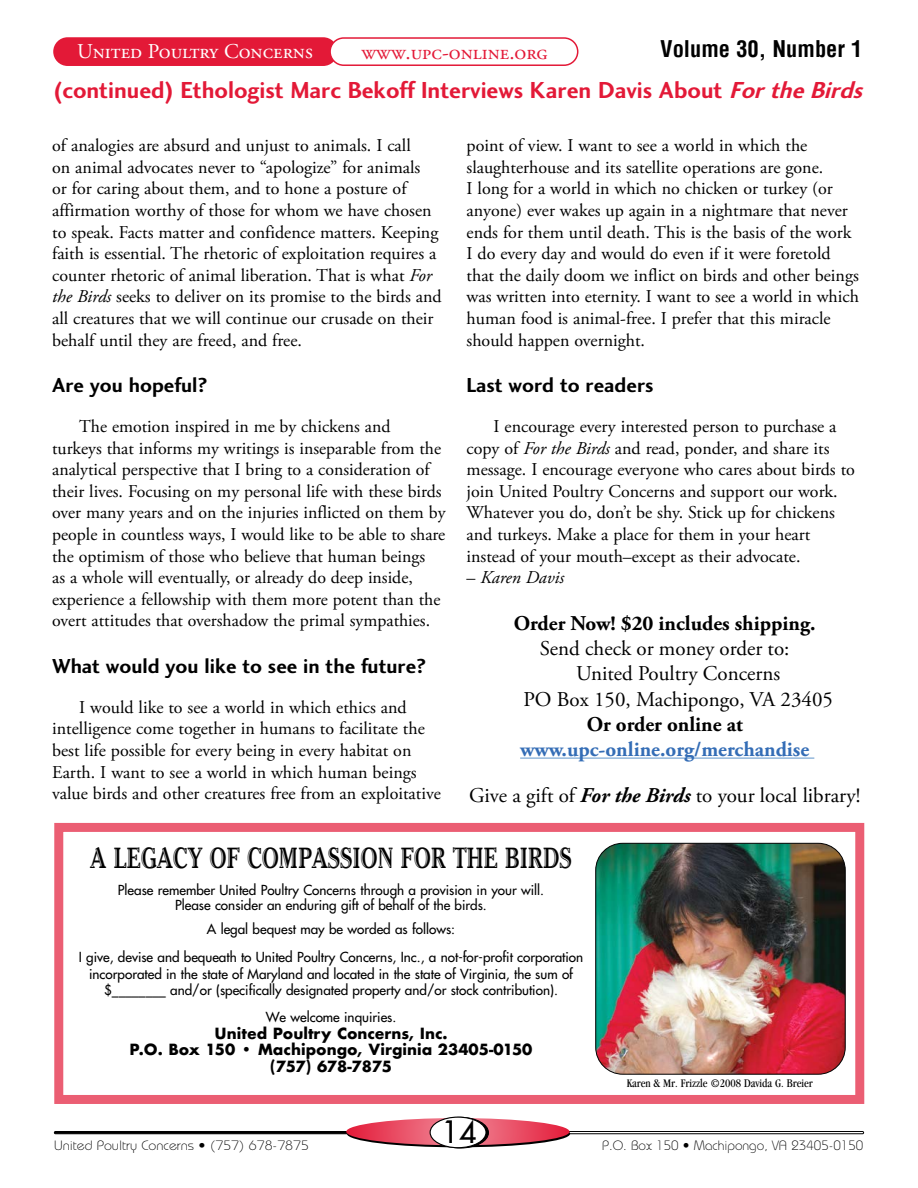
<style>
.page{position:relative;width:918px;height:1188px;background:#fff}
.page>*{position:absolute;margin:0;border:0;box-sizing:border-box;transform-origin:0 0}
.t1{font:700 30px "Cheltenham Handtooled";color:#000;scale:.75 1}
.t2{font:30px "Futura";color:#000}
.t3{font:24px "Charlotte Sans Bold Plain";color:#e31937}
.t4{font:700 condensed 22.5px "Helvetica";color:#000}
.t5{font:21px "Adobe Garamond Pro";color:#000}
.t6{font:700 21px/45.9px "Adobe Garamond Pro";color:#346db6;text-align:center}
.t7{font:21px "Charlotte Sans Bold Plain";color:#000}
.t8{font:700 21px "Adobe Garamond Pro";color:#000}
.t9{font:21px "Adobe Garamond Pro";color:#fff}
.t10{font:21px "Adobe Garamond Pro";color:#e31937}
.t11{font:18px/21.6px "Adobe Garamond Pro";color:#000}
.t12{font:italic 18px "Adobe Garamond Pro";color:#000}
.t13{font:700 15px/16.5px "Futura";color:#000;text-align:center}
.t14{font:13.5px/15px "Futura";color:#000;text-align:center}
.t15{font:300 13.5px "Bauhaus";color:#000;scale:1.05 1}
.t16{font:300 13.5px "Bauhaus";color:#000}
.t17{font:condensed 12px "Garamond";color:#000}
.s1{font-style:italic}
.s2{font-style:normal}
.s3{font-weight:400;color:#000}
.s4{font-style:italic;color:#000}
</style>
<div class="page">
<div style="left:54px;top:1131px;width:414px;height:3px;border:1px solid #000"></div>
<div style="left:450px;top:1131px;width:414px;height:3px;border:1px solid #000"></div>
<svg style="left:347px;top:1120px;width:223px;height:27px"></svg>
<svg style="left:346px;top:1118px;width:224px;height:27px;background:#e64e64"></svg>
<div style="left:433px;top:1117px;width:55px;height:31px;background:#000;border-radius:50%"></div>
<div style="left:432px;top:1117px;width:57px;height:32px;border:1px solid #000;border-radius:50%"></div>
<div style="left:430px;top:1117px;width:56px;height:31px;background:#fff;border-radius:50%"></div>
<div style="left:430px;top:1117px;width:57px;height:31px;border:1px solid #000;border-radius:50%"></div>
<div style="left:53px;top:37px;width:285px;height:29px;background:#e31937;border-radius:14px"></div>
<div style="left:330px;top:38px;width:248px;height:27px;background:#fff;border-radius:14px"></div>
<div style="left:329px;top:37px;width:249px;height:29px;border:2px solid #e31937;border-radius:14px"></div>
<div style="left:54px;top:823px;width:810px;height:281px;border:9px solid #eb5e73"></div>
<img style="left:597px;top:843px;width:247px;height:230px">
<div style="left:595px;top:843px;width:251px;height:232px;border:1px solid #000;border-radius:27px"></div>
<hr style="left:520px;top:758px;width:294px;height:1px;background:#69c">
<p class="t9" style="left:77px;top:39px;width:237px">United Poultry Concerns</p>
<p class="t10" style="left:361px;top:40px;width:188px">www.upc-online.org</p>
<p class="t4" style="left:660px;top:34px;width:204px">Volume 30, Number 1</p>
<h2 class="t3" style="left:53px;top:76px;width:818px">(continued) Ethologist Marc Bekoff Interviews Karen Davis About <span class="s1">FortheBirds</span></h2>
<p class="t11" style="left:52px;top:135px;width:391px">of analogies are absurd and unjust to animals. I call<br>on animal advocates never to “apologize” for animals<br>or for caring about them, and to hone a posture of affirmation worthy of those for whom we have chosen to speak. Facts matter and confidence matters. Keeping faith is essential. The rhetoric of exploitation requires a counter rhetoric of animal liberation. That is what <span class="s1">For the Birds</span> seeks to deliver on its promise to the birds and all creatures that we will continue our crusade on their behalf until they are freed, and free.</p>
<p class="t7" style="left:52px;top:373px;width:156px">Are you hopeful?</p>
<p class="t11" style="left:52px;top:416px;width:395px;text-indent:27px">The emotion inspired in me by chickens and<br>turkeys that informs my writings is inseparable from the analytical perspective that I bring to a consideration of their lives. Focusing on my personal life with these birds over many years and on the injuries inflicted on them by people in countless ways, I would like to be able to share the optimism of those who believe that human beings<br>as a whole will eventually, or already do deep inside, experience a fellowship with them more potent than the overt attitudes that overshadow the primal sympathies.</p>
<p class="t7" style="left:52px;top:654px;width:375px">What would you like to see in the future?</p>
<p class="t11" style="left:52px;top:697px;width:390px;text-indent:27px">I would like to see a world in which ethics and intelligence come together in humans to facilitate the best life possible for every being in every habitat on Earth. I want to see a world in which human beings value birds and other creatures free from an exploitative</p>
<p class="t11" style="left:467px;top:135px;width:394px">point of view. I want to see a world in which the slaughterhouse and its satellite operations are gone.<br>I long for a world in which no chicken or turkey (or anyone) ever wakes up again in a nightmare that never ends for them until death. This is the basis of the work I do every day and would do even if it were foretold that the daily doom we inflict on birds and other beings was written into eternity. I want to see a world in which human food is animal-free. I prefer that this miracle should happen overnight.</p>
<p class="t7" style="left:467px;top:373px;width:188px">Last word to readers</p>
<p class="t11" style="left:467px;top:416px;width:390px;text-indent:27px">I encourage every interested person to purchase a copy of <span class="s1">For the Birds</span> and read, ponder, and share its message. I encourage everyone who cares about birds to join United Poultry Concerns and support our work.<br>Whatever you do, don’t be shy. Stick up for chickens and turkeys. Make a place for them in your heart instead of your mouth–except as their advocate.</p>
<p class="t12" style="left:467px;top:567px;width:99px"><span class="s2">–</span> Karen Davis</p>
<p class="t8" style="left:514px;top:611px;width:303px">Order Now! $20 includes shipping.</p>
<p class="t5" style="left:540px;top:636px;width:251px">Send check or money order to:</p>
<p class="t5" style="left:576px;top:661px;width:206px">United Poultry Concerns</p>
<p class="t5" style="left:523px;top:686px;width:311px">PO Box 150, Machipongo, VA 23405</p>
<p class="t8" style="left:587px;top:712px;width:158px">Or order online at</p>
<p class="t6" style="left:469px;top:727px;width:393px">www.upc-online.org/merchandise<br><span class="s3">Give a gift of</span> <span class="s4">For the Birds</span> <span class="s3">to your local library!</span></p>
<h1 class="t1" style="left:90px;top:840px;width:644px">A LEGACY OF COMPASSION FOR THE BIRDS</h1>
<p class="t14" style="left:118px;top:882px;width:428px">Please remember United Poultry Concerns through a provision in your will.<br>Please consider an enduring gift of behalf of the birds.</p>
<p class="t14" style="left:79px;top:915px;width:506px;line-height:28.5px">A legal bequest may be worded as follows:<br>I give, devise and bequeath to United Poultry Concerns, Inc., a not-for-profit corporation</p>
<p class="t14" style="left:89px;top:966px;width:485px;line-height:16.5px">incorporated in the state of Maryland and located in the state of Virginia, the sum of $________ and/or (specifically designated property and/or stock contribution).</p>
<p class="t14" style="left:266px;top:1010px;width:132px">We welcome inquiries.</p>
<p class="t13" style="left:130px;top:1025px;width:404px">United Poultry Concerns, Inc.<br>P.O. Box 150 • Machipongo, Virginia 23405-0150 (757) 678-7875</p>
<p class="t15" style="left:54px;top:1137px;width:244px">United Poultry Concerns • (757) 678-7875</p>
<h1 class="t2" style="left:442px;top:1112px;width:36px">14</h1>
<p class="t17" style="left:627px;top:1076px;width:188px">Karen &amp; Mr. Frizzle ©2008 Davida G. Breier</p>
<p class="t16" style="left:602px;top:1137px;width:263px">P.O. Box 150 • Machipongo, VA 23405-0150</p>
</div>
